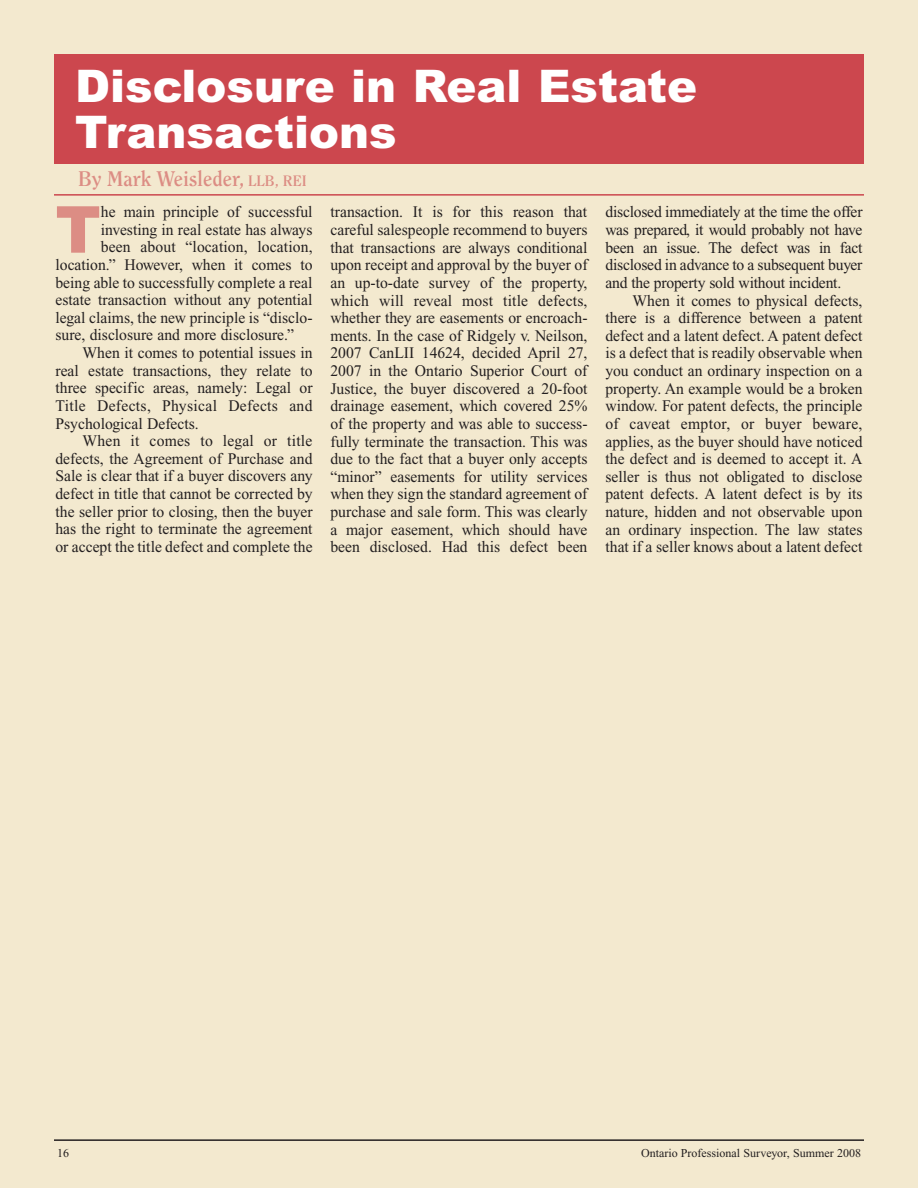
<style>
.page{position:relative;width:918px;height:1188px;background:#f3e9cf}
.page>*{position:absolute;margin:0;border:0;box-sizing:border-box;transform-origin:0 0}
.t1{font:900 64.8px "Arial";color:#dc8d84}
.t2{font:900 45px/46px "Arial";color:#fff}
.t3{font:700 21px "Clearface";color:#dc8d84}
.t4{font:16.2px/17.7px "Times New Roman";color:#231f20;text-align:justify}
.t5{font:16.2px "Times New Roman";letter-spacing:.02em;color:#231f20}
.t6{font:12px "Times New Roman";color:#231f20}
.s1{font-size:15px}
</style>
<div class="page">
<hr style="left:54px;top:1139px;width:810px;height:2px;background:#231f20">
<div style="left:54px;top:54px;width:810px;height:109px;background:#cc474e"></div>
<hr style="left:54px;top:194px;width:810px;height:2px;background:#cc474e">
<h2 class="t2" style="left:75px;top:64px;width:624px">Disclosure in Real Estate<br>Transactions</h2>
<p class="t3" style="left:78px;top:170px;width:230px">By Mark Weisleder, <span class="s1">LLB, REI</span></p>
<h1 class="t1" style="left:56px;top:192px;width:47px">T</h1>
<p class="t4" style="left:101px;top:205px;width:213px">he main principle of successful</p>
<p class="t4" style="left:101px;top:222px;width:213px">investing in real estate has always</p>
<p class="t4" style="left:101px;top:240px;width:213px">been about “location, location,</p>
<p class="t4" style="left:56px;top:257px;width:259px">location.” However, when it comes to</p>
<p class="t4" style="left:56px;top:275px;width:259px">being able to successfully complete a real</p>
<p class="t4" style="left:56px;top:292px;width:259px">estate transaction without any potential</p>
<p class="t4" style="left:56px;top:310px;width:259px">legal claims, the new principle is “disclo-</p>
<p class="t4" style="left:56px;top:328px;width:240px">sure, disclosure and more disclosure.”</p>
<p class="t4" style="left:83px;top:345px;width:232px">When it comes to potential issues in</p>
<p class="t4" style="left:56px;top:363px;width:259px">real estate transactions, they relate to</p>
<p class="t4" style="left:56px;top:381px;width:259px">three specific areas, namely: Legal or</p>
<p class="t5" style="left:56px;top:400px;width:259px">Title Defects, Physical Defects and</p>
<p class="t4" style="left:56px;top:416px;width:145px">Psychological Defects.</p>
<p class="t4" style="left:83px;top:433px;width:231px">When it comes to legal or title</p>
<p class="t4" style="left:56px;top:451px;width:259px">defects, the Agreement of Purchase and</p>
<p class="t4" style="left:56px;top:469px;width:259px">Sale is clear that if a buyer discovers any</p>
<p class="t4" style="left:56px;top:486px;width:259px">defect in title that cannot be corrected by</p>
<p class="t4" style="left:56px;top:504px;width:259px">the seller prior to closing, then the buyer</p>
<p class="t4" style="left:56px;top:522px;width:259px">has the right to terminate the agreement</p>
<p class="t4" style="left:56px;top:539px;width:259px">or accept the title defect and complete the</p>
<p class="t4" style="left:331px;top:205px;width:259px">transaction. It is for this reason that careful salespeople recommend to buyers that transactions are always conditional upon receipt and approval by the buyer of an up-to-date survey of the property, which will reveal most title defects, whether they are easements or encroach&shy;ments. In the case of Ridgely v. Neilson, 2007 CanLII 14624, decided April 27, 2007 in the Ontario Superior Court of Justice, the buyer discovered a 20-foot drainage easement, which covered 25% of the property and was able to success&shy;fully terminate the transaction. This was due to the fact that a buyer only accepts “minor” easements for utility services when they sign the standard agreement of purchase and sale form. This was clearly a major easement, which should have been disclosed. Had this defect been</p>
<p class="t4" style="left:606px;top:205px;width:259px">disclosed immediately at the time the offer was prepared, it would probably not have been an issue. The defect was in fact disclosed in advance to a subsequent buyer and the property sold without incident.</p>
<p class="t4" style="left:606px;top:293px;width:259px;text-indent:27px">When it comes to physical defects, there is a difference between a patent defect and a latent defect. A patent defect is a defect that is readily observable when you conduct an ordinary inspection on a property. An example would be a broken window. For patent defects, the principle of caveat emptor, or buyer beware, applies, as the buyer should have noticed the defect and is deemed to accept it. A seller is thus not obligated to disclose patent defects. A latent defect is by its nature, hidden and not observable upon an ordinary inspection. The law states that if a seller knows about a latent defect</p>
<p class="t6" style="left:57px;top:1148px;width:13px">16</p>
<p class="t6" style="left:641px;top:1148px;width:222px">Ontario Professional Surveyor, Summer 2008</p>
</div>
